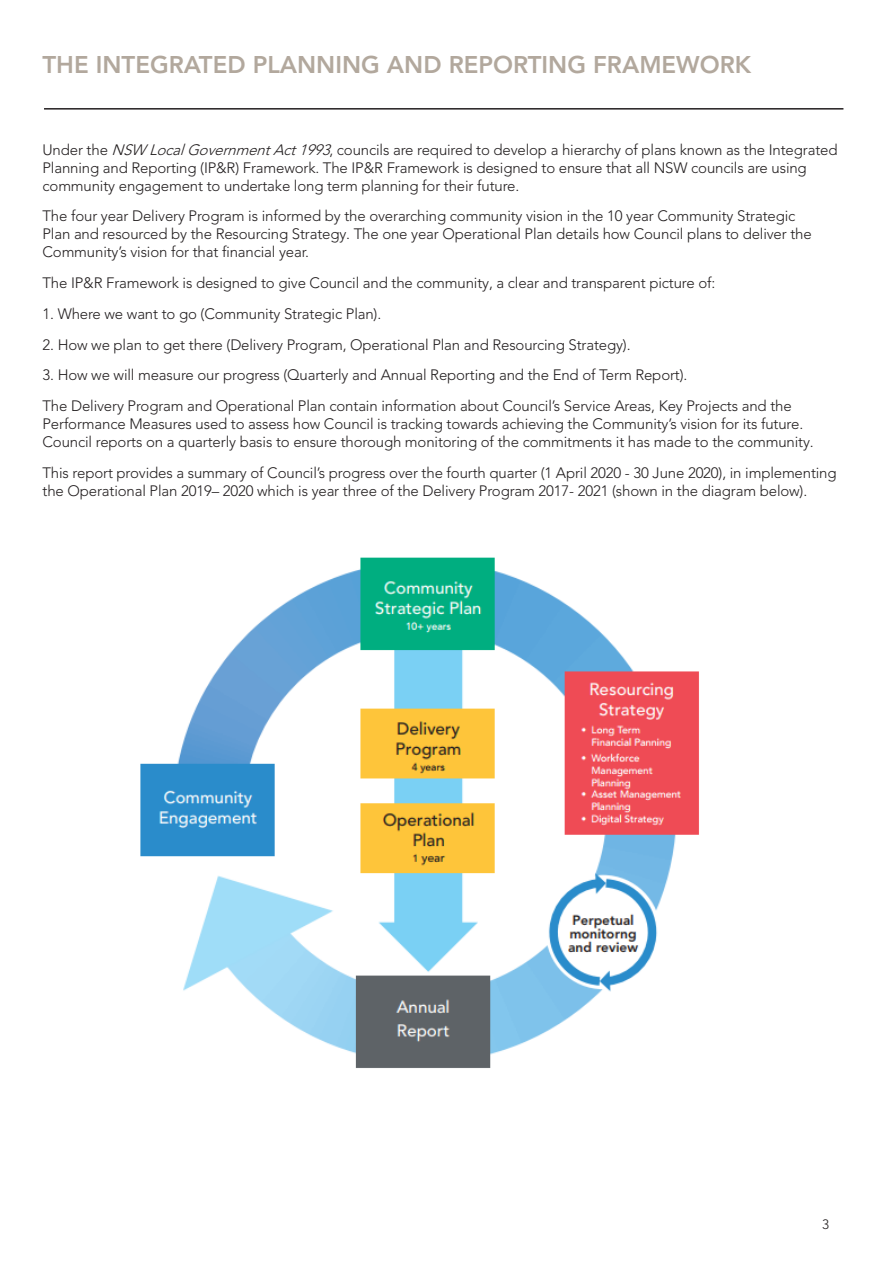
<style>
.page{position:relative;width:893px;height:1263px;background:#fff}
.page>*{position:absolute;margin:0;border:0;box-sizing:border-box;transform-origin:0 0}
.t1{font:800 24px "Avenir LT Pro";color:#b2a89d}
.Body_Bullets{font:300 15px/18px "Avenir LT Pro";letter-spacing:-.01em;color:#231f20}
.t2{font:300 13.5px "Avenir LT Pro";color:#231f20}
.s1{font-style:italic}
</style>
<div class="page">
<hr style="left:44px;top:108px;width:799px;height:2px;background:#231f20">
<img style="left:140px;top:557px;width:559px;height:511px">
<p class="t1" style="left:43px;top:51px;width:710px">THE INTEGRATED PLANNING AND REPORTING FRAMEWORK</p>
<p class="Body_Bullets" style="left:43px;top:140px;width:796px">Under the <span class="s1">NSW LocalGovernmentAct1993</span>, councils are required to develop a hierarchy of plans known as the Integrated<br>Planning and Reporting (IP&amp;R) Framework. The IP&amp;R Framework is designed to ensure that all NSW councils are using community engagement to undertake long term planning for their future.</p>
<p class="Body_Bullets" style="left:43px;top:207px;width:771px">The four year Delivery Program is informed by the overarching community vision in the 10 year Community Strategic<br>Plan and resourced by the Resourcing Strategy. The one year Operational Plan details how Council plans to deliver the<br>Community’s vision for that financial year.</p>
<p class="Body_Bullets" style="left:43px;top:274px;width:674px">The IP&amp;R Framework is designed to give Council and the community, a clear and transparent picture of:</p>
<p class="Body_Bullets" style="left:43px;top:305px;width:340px">1. Where we want to go (Community Strategic Plan).</p>
<p class="Body_Bullets" style="left:43px;top:335px;width:590px">2. How we plan to get there (Delivery Program, Operational Plan and Resourcing Strategy).</p>
<p class="Body_Bullets" style="left:43px;top:366px;width:646px">3. How we will measure our progress (Quarterly and Annual Reporting and the End of Term Report).</p>
<p class="Body_Bullets" style="left:43px;top:397px;width:773px">The Delivery Program and Operational Plan contain information about Council’s Service Areas, Key Projects and the<br>Performance Measures used to assess how Council is tracking towards achieving the Community’s vision for its future.<br>Council reports on a quarterly basis to ensure thorough monitoring of the commitments it has made to the community.</p>
<p class="Body_Bullets" style="left:43px;top:464px;width:796px">This report provides a summary of Council’s progress over the fourth quarter (1 April 2020 - 30 June 2020), in implementing the Operational Plan 2019– 2020 which is year three of the Delivery Program 2017- 2021 (shown in the diagram below).</p>
<p class="t2" style="left:822px;top:1216px;width:9px">3</p>
</div>
